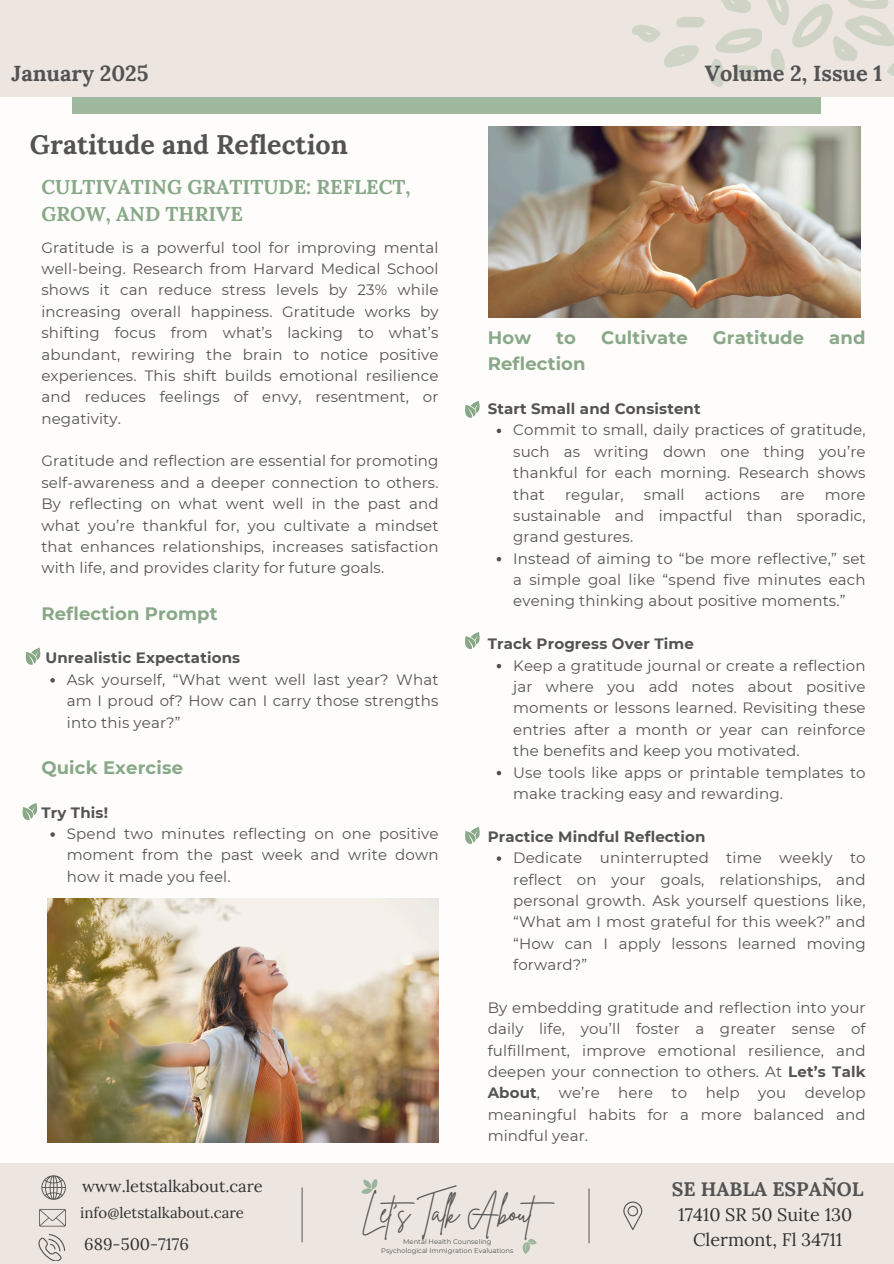
<style>
.page{position:relative;width:894px;height:1264px;background:#fff}
.page>*{position:absolute;margin:0;border:0;box-sizing:border-box;transform-origin:0 0}
.t1{font:30.6px "Brittany Signature";letter-spacing:-.03em;color:#535353}
.t2{font:700 26.85px "Lora";color:#535353}
.t3{font:700 21.75px "Lora";color:#535353}
.t4{font:700 19.95px/27px "Lora";color:#88a888}
.t5{font:700 19.5px "Lora";color:#535353}
.t6{font:700 18px "Montserrat";letter-spacing:.01em;color:#88a888}
.t7{font:18px/24.8px "Lora";color:#323232;text-align:center}
.t8{font:16.5px "Lora";color:#323232}
.t9{font:15px/21.3px "Montserrat";letter-spacing:.01em;color:#535353;text-align:justify}
.t10{font:700 15px "Montserrat";letter-spacing:.01em;color:#535353}
.t11{font:15px "Lora";color:#323232}
.t12{font:6.75px/9px "Montserrat";color:#535353;text-align:center}
.s1{font-weight:700}
</style>
<div class="page">
<div style="left:0;top:0;width:893px;height:1263px;background:#fefdfb"></div>
<div style="left:0;top:1163px;width:893px;height:100px;background:#ede6e0"></div>
<div style="left:73px;top:33px;width:747px;height:81px;background:#9fb99f"></div>
<div style="left:0;top:0;width:893px;height:96px;background:#ede6e0"></div>
<svg style="left:39px;top:1209px;width:27px;height:17px"></svg>
<svg style="left:38px;top:1234px;width:27px;height:26px"></svg>
<svg style="left:623px;top:1201px;width:19px;height:29px"></svg>
<svg style="left:41px;top:1175px;width:25px;height:24px"></svg>
<svg style="left:361px;top:1179px;width:17px;height:15px"></svg>
<svg style="left:522px;top:1239px;width:15px;height:15px"></svg>
<hr style="left:588px;top:1188px;width:1px;height:55px;background:#666">
<hr style="left:301px;top:1187px;width:1px;height:55px;background:#666">
<svg style="left:632px;top:0;width:261px;height:87px"></svg>
<svg style="left:25px;top:647px;width:16px;height:18px"></svg>
<svg style="left:22px;top:803px;width:16px;height:17px"></svg>
<svg style="left:465px;top:400px;width:15px;height:18px"></svg>
<svg style="left:465px;top:632px;width:15px;height:17px"></svg>
<svg style="left:465px;top:827px;width:15px;height:17px"></svg>
<img style="left:488px;top:126px;width:372px;height:191px">
<img style="left:47px;top:898px;width:391px;height:244px">
<svg style="left:50px;top:678px;width:5px;height:4px"></svg>
<svg style="left:50px;top:832px;width:5px;height:4px"></svg>
<svg style="left:496px;top:428px;width:5px;height:5px"></svg>
<svg style="left:496px;top:557px;width:5px;height:4px"></svg>
<svg style="left:496px;top:664px;width:5px;height:4px"></svg>
<svg style="left:496px;top:770px;width:5px;height:5px"></svg>
<svg style="left:496px;top:856px;width:5px;height:4px"></svg>
<p class="t3" style="left:12px;top:59px;width:138px">January 2025</p>
<p class="t3" style="left:704px;top:59px;width:179px">Volume 2, Issue 1</p>
<p class="t2" style="left:30px;top:127px;width:319px">Gratitude and Reflection</p>
<p class="t4" style="left:41px;top:173px;width:370px">CULTIVATING GRATITUDE: REFLECT,<br>GROW, AND THRIVE</p>
<p class="t9" style="left:41px;top:236px;width:398px">Gratitude is a powerful tool for improving mental well-being. Research from Harvard Medical School shows it can reduce stress levels by 23% while increasing overall happiness. Gratitude works by shifting focus from what’s lacking to what’s abundant, rewiring the brain to notice positive experiences. This shift builds emotional resilience and reduces feelings of envy, resentment, or negativity.</p>
<h2 class="t9" style="left:41px;top:450px;width:398px">Gratitude and reflection are essential for promoting self-awareness and a deeper connection to others.<br>By reflecting on what went well in the past and what you’re thankful for, you cultivate a mindset that enhances relationships, increases satisfaction with life, and provides clarity for future goals.</h2>
<h3 class="t6" style="left:41px;top:602px;width:178px">Reflection Prompt</h3>
<p class="t10" style="left:45px;top:649px;width:196px">Unrealistic Expectations</p>
<p class="t9" style="left:67px;top:668px;width:373px">Ask yourself, “What went well last year? What am I proud of? How can I carry those strengths into this year?”</p>
<h5 class="t6" style="left:41px;top:756px;width:143px">Quick Exercise</h5>
<p class="t10" style="left:41px;top:803px;width:68px">Try This!</p>
<p class="t9" style="left:67px;top:823px;width:373px">Spend two minutes reflecting on one positive moment from the past week and write down how it made you feel.</p>
<p class="t6" style="left:487px;top:327px;width:45px">How</p>
<p class="t6" style="left:556px;top:327px;width:21px">to</p>
<p class="t6" style="left:601px;top:327px;width:88px">Cultivate</p>
<p class="t6" style="left:712px;top:327px;width:93px">Gratitude</p>
<p class="t6" style="left:829px;top:327px;width:38px">and</p>
<p class="t6" style="left:487px;top:353px;width:99px">Reflection</p>
<p class="t10" style="left:487px;top:399px;width:214px">Start Small and Consistent</p>
<p class="t9" style="left:513px;top:419px;width:354px">Commit to small, daily practices of gratitude, such as writing down one thing you’re thankful for each morning. Research shows that</p>
<p class="t9" style="left:565px;top:483px;width:60px">regular,</p>
<p class="t9" style="left:643px;top:483px;width:42px">small</p>
<p class="t9" style="left:704px;top:483px;width:57px">actions</p>
<p class="t9" style="left:780px;top:483px;width:26px">are</p>
<p class="t9" style="left:513px;top:483px;width:354px;text-indent:311px">more sustainable and impactful than sporadic, grand gestures.</p>
<h5 class="t9" style="left:513px;top:547px;width:354px">Instead of aiming to “be more reflective,” set a simple goal like “spend five minutes each evening thinking about positive moments.”</h5>
<p class="t10" style="left:487px;top:634px;width:208px">Track Progress Over Time</p>
<p class="t9" style="left:513px;top:654px;width:354px">Keep a gratitude journal or create a reflection jar where you add notes about positive moments or lessons learned. Revisiting these entries after a month or year can reinforce the benefits and keep you motivated.</p>
<p class="t9" style="left:513px;top:761px;width:354px">Use tools like apps or printable templates to make tracking easy and rewarding.</p>
<p class="t10" style="left:487px;top:827px;width:219px">Practice Mindful Reflection</p>
<p class="t9" style="left:513px;top:847px;width:354px">Dedicate uninterrupted time weekly to reflect on your goals, relationships, and personal growth. Ask yourself questions like, “What am I most grateful for this week?” and “How can I apply lessons learned moving forward?”</p>
<p class="t9" style="left:487px;top:996px;width:379px">By embedding gratitude and reflection into your daily life, you’ll foster a greater sense of fulfillment, improve emotional resilience, and deepen your connection to others. At <span class="s1">Let’s Talk About</span>, we’re here to help you develop meaningful habits for a more balanced and mindful year.</p>
<p class="t8" style="left:82px;top:1175px;width:182px">www.letstalkabout.care</p>
<p class="t11" style="left:80px;top:1203px;width:165px">info@letstalkabout.care</p>
<p class="t8" style="left:84px;top:1233px;width:106px">689-500-7176</p>
<h4 class="t1" style="left:361px;top:1191px;width:203px">Let’s Talk About</h4>
<p class="t12" style="left:381px;top:1236px;width:134px">Mental Health Counseling<br>Psychological Immigration Evaluations</p>
<p class="t5" style="left:671px;top:1176px;width:193px">SE HABLA ESPAÑOL</p>
<p class="t7" style="left:678px;top:1202px;width:176px">17410 SR 50 Suite 130<br>Clermont, Fl 34711</p>
</div>
